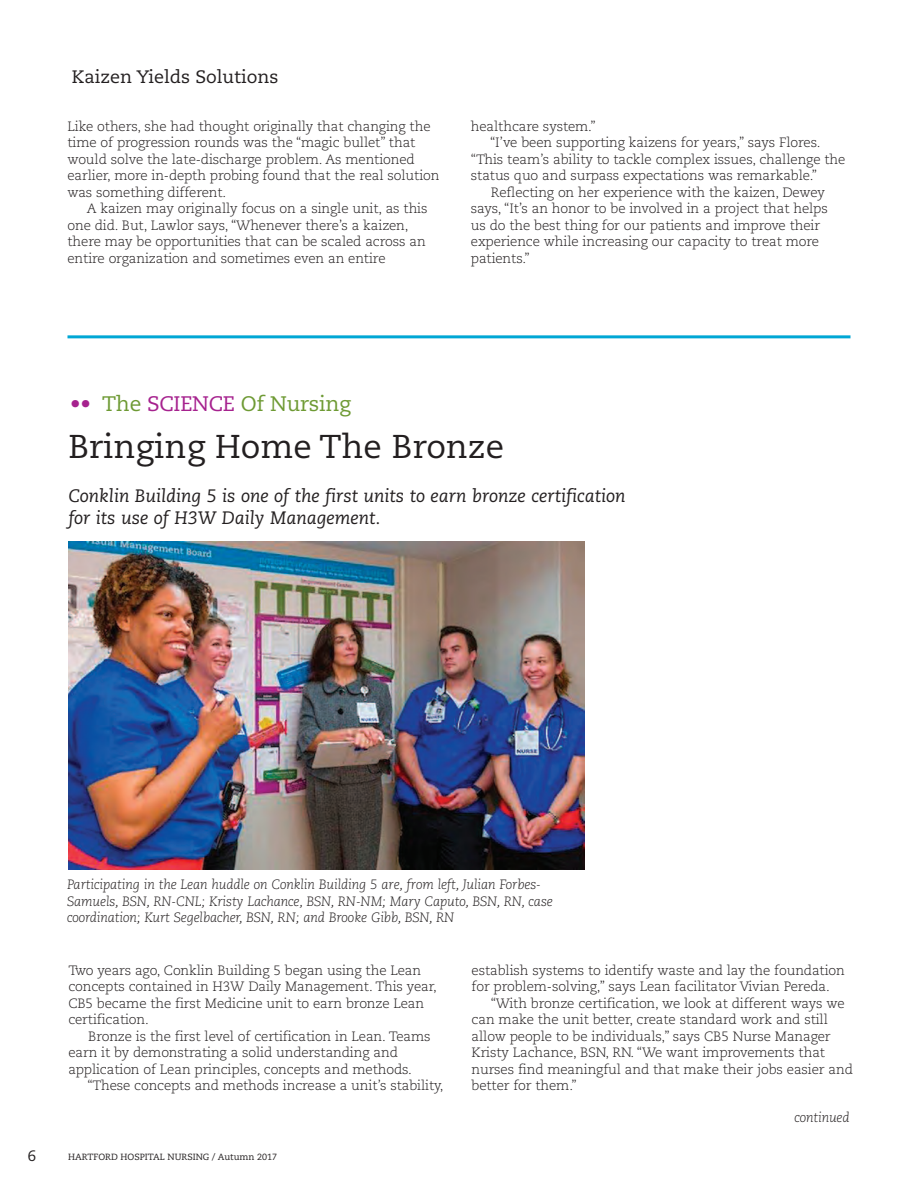
<style>
.page{position:relative;width:918px;height:1188px;background:#fff}
.page>*{position:absolute;margin:0;border:0;box-sizing:border-box;transform-origin:0 0}
.t1{font:33px "Caecilia";color:#231f20}
.t2{font:21px "Caecilia";letter-spacing:-.01em;color:#6e9a34}
.t3{font:italic 18px/22px "Caecilia";color:#231f20}
.t4{font:18px "Caecilia";color:#231f20}
.t5{font:15px "Caecilia";color:#231f20}
.t6{font:300 13.5px/16.5px "Caecilia";letter-spacing:-.01em;color:#231f20}
.t7{font:italic 300 13.5px/16.5px "Caecilia";letter-spacing:-.01em;color:#231f20}
.t8{font:9px "Caecilia";color:#231f20}
.s1{color:#a6228e}
</style>
<div class="page">
<img style="left:69px;top:541px;width:515px;height:328px">
<hr style="left:68px;top:335px;width:782px;height:3px;background:#00a7d5">
<h3 class="t4" style="left:72px;top:69px;width:208px">Kaizen Yields Solutions</h3>
<p class="t6" style="left:68px;top:119px;width:374px">Like others, she had thought originally that changing the time of progression rounds was the “magic bullet” that would solve the late-discharge problem. As mentioned earlier, more in-depth probing found that the real solution was something different.</p>
<p class="t6" style="left:68px;top:201px;width:362px;text-indent:19px">A kaizen may originally focus on a single unit, as this one did. But, Lawlor says, “Whenever there’s a kaizen, there may be opportunities that can be scaled across an entire organization and sometimes even an entire</p>
<p class="t6" style="left:471px;top:119px;width:126px">healthcare system.”</p>
<p class="t6" style="left:490px;top:135px;width:332px">“I’ve been supporting kaizens for years,” says Flores.</p>
<p class="t6" style="left:471px;top:152px;width:376px">“This team’s ability to tackle complex issues, challenge the</p>
<p class="t6" style="left:471px;top:168px;width:348px">status quo and surpass expectations was remarkable.”</p>
<p class="t6" style="left:491px;top:185px;width:336px">Reflecting on her experience with the kaizen, Dewey</p>
<p class="t6" style="left:471px;top:201px;width:358px">says, “It’s an honor to be involved in a project that helps</p>
<p class="t6" style="left:471px;top:218px;width:351px">us do the best thing for our patients and improve their</p>
<p class="t6" style="left:471px;top:235px;width:350px">experience while increasing our capacity to treat more</p>
<p class="t6" style="left:471px;top:251px;width:60px">patients.”</p>
<h2 class="t2" style="left:70px;top:395px;width:282px"><span class="s1">••</span> The <span class="s1">SCIENCE</span> Of Nursing</h2>
<h1 class="t1" style="left:68px;top:432px;width:437px">Bringing Home The Bronze</h1>
<h3 class="t3" style="left:68px;top:487px;width:559px">Conklin Building 5 is one of the first units to earn bronze certification for its use of H3W Daily Management.</h3>
<p class="t7" style="left:67px;top:877px;width:487px">Participating in the Lean huddle on Conklin Building 5 are, from left, Julian Forbes-<br>Samuels, BSN, RN-CNL; Kristy Lachance, BSN, RN-NM; Mary Caputo, BSN, RN, case coordination; Kurt Segelbacher, BSN, RN; and Brooke Gibb, BSN, RN</p>
<p class="t6" style="left:68px;top:963px;width:370px">Two years ago, Conklin Building 5 began using the Lean concepts contained in H3W Daily Management. This year, CB5 became the first Medicine unit to earn bronze Lean certification.</p>
<p class="t6" style="left:68px;top:1029px;width:364px;text-indent:20px">Bronze is the first level of certification in Lean. Teams earn it by demonstrating a solid understanding and application of Lean principles, concepts and methods.</p>
<p class="t6" style="left:88px;top:1079px;width:358px">“These concepts and methods increase a unit’s stability,</p>
<p class="t5" style="left:28px;top:1149px;width:10px">6</p>
<p class="t8" style="left:68px;top:1154px;width:211px">HARTFORD HOSPITAL NURSING / Autumn 2017</p>
<p class="t6" style="left:472px;top:963px;width:375px">establish systems to identify waste and lay the foundation for problem-solving,” says Lean facilitator Vivian Pereda.</p>
<p class="t6" style="left:472px;top:996px;width:383px;text-indent:19px">“With bronze certification, we look at different ways we can make the unit better, create standard work and still allow people to be individuals,” says CB5 Nurse Manager Kristy Lachance, BSN, RN. “We want improvements that nurses find meaningful and that make their jobs easier and better for them.”</p>
<p class="t7" style="left:794px;top:1110px;width:57px">continued</p>
</div>
